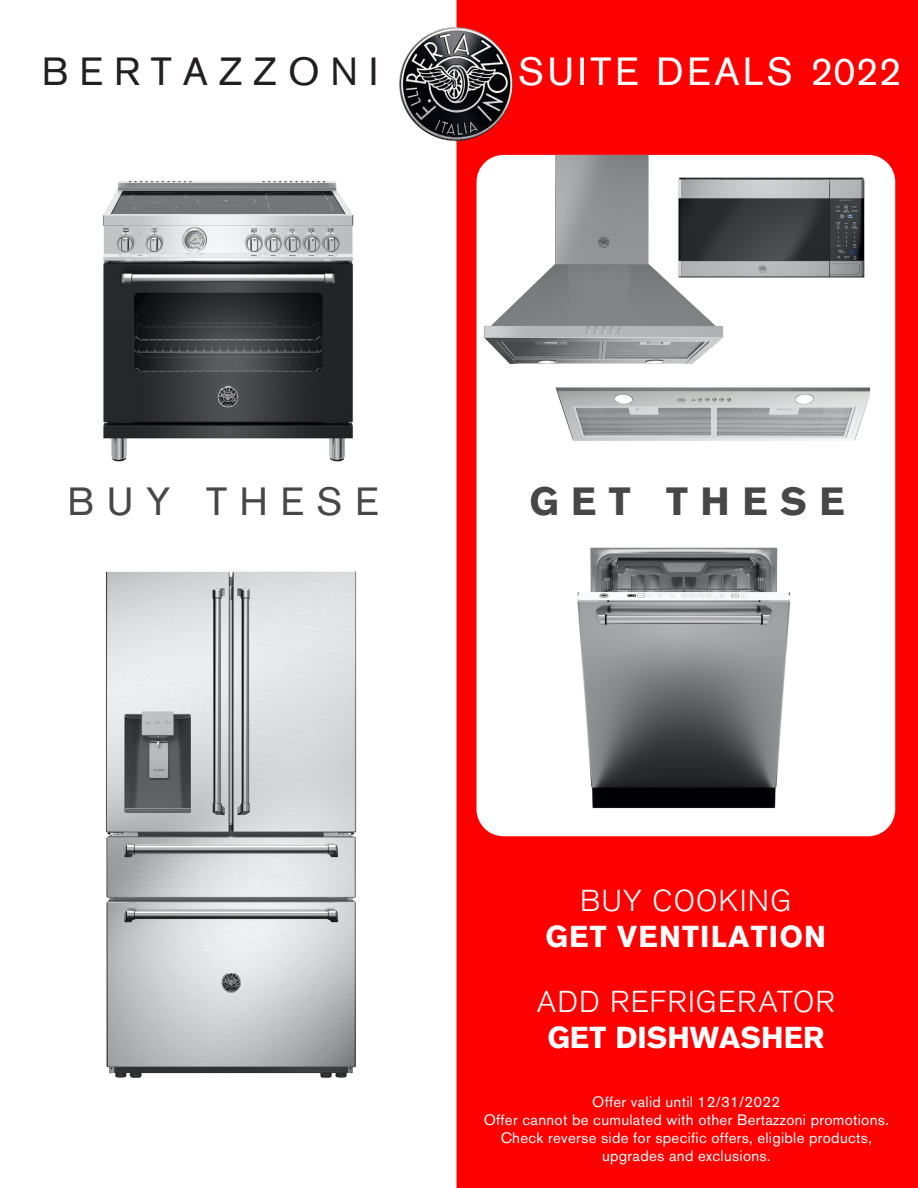
<style>
.page{position:relative;width:918px;height:1188px;background:#fff}
.page>*{position:absolute;margin:0;border:0;box-sizing:border-box;transform-origin:0 0}
.t1{font:39px "Akzidenz Grotesk BE";letter-spacing:.09em;color:#fff}
.t2{font:39px "Akzidenz Grotesk BE";letter-spacing:.28em;color:#231f20}
.t3{font:39px "Akzidenz Grotesk BE";letter-spacing:.32em;color:#484747}
.t4{font:700 39px "Akzidenz Grotesk BE";letter-spacing:.32em;color:#484747}
.t5{font:300 30px "Akzidenz Grotesk BE";letter-spacing:.035em;color:#fff}
.t6{font:700 30px "Akzidenz Grotesk BE";letter-spacing:.04em;color:#fff}
.t7{font:700 30px "Akzidenz Grotesk BE";color:#fff}
.t8{font:15px "Akzidenz Grotesk BE";letter-spacing:.02em;color:#fff}
</style>
<div class="page">
<div style="left:456px;top:0;width:462px;height:1188px;background:#f00"></div>
<svg style="left:477px;top:155px;width:418px;height:681px"></svg>
<img style="left:545px;top:362px;width:325px;height:93px">
<img style="left:399px;top:4px;width:134px;height:160px">
<img style="left:668px;top:174px;width:206px;height:114px">
<img style="left:491px;top:155px;width:64px;height:170px">
<img style="left:103px;top:181px;width:251px;height:281px">
<img style="left:105px;top:571px;width:252px;height:507px">
<img style="left:568px;top:531px;width:236px;height:288px">
<p class="t2" style="left:42px;top:48px;width:338px">BERTAZZONI</p>
<p class="t1" style="left:518px;top:48px;width:385px">SUITE DEALS 2022</p>
<p class="t3" style="left:67px;top:478px;width:313px">BUY THESE</p>
<p class="t4" style="left:529px;top:479px;width:317px">GET THESE</p>
<p class="t5" style="left:580px;top:884px;width:213px">BUY COOKING</p>
<p class="t6" style="left:546px;top:919px;width:282px">GET VENTILATION</p>
<p class="t5" style="left:537px;top:984px;width:300px">ADD REFRIGERATOR</p>
<p class="t7" style="left:547px;top:1020px;width:278px">GET DISHWASHER</p>
<p class="t8" style="left:592px;top:1093px;width:190px">Offer valid until 12/31/2022</p>
<p class="t8" style="left:484px;top:1111px;width:407px">Offer cannot be cumulated with other Bertazzoni promotions.</p>
<p class="t8" style="left:501px;top:1129px;width:373px">Check reverse side for specific offers, eligible products,</p>
<p class="t8" style="left:602px;top:1147px;width:170px">upgrades and exclusions.</p>
</div>
